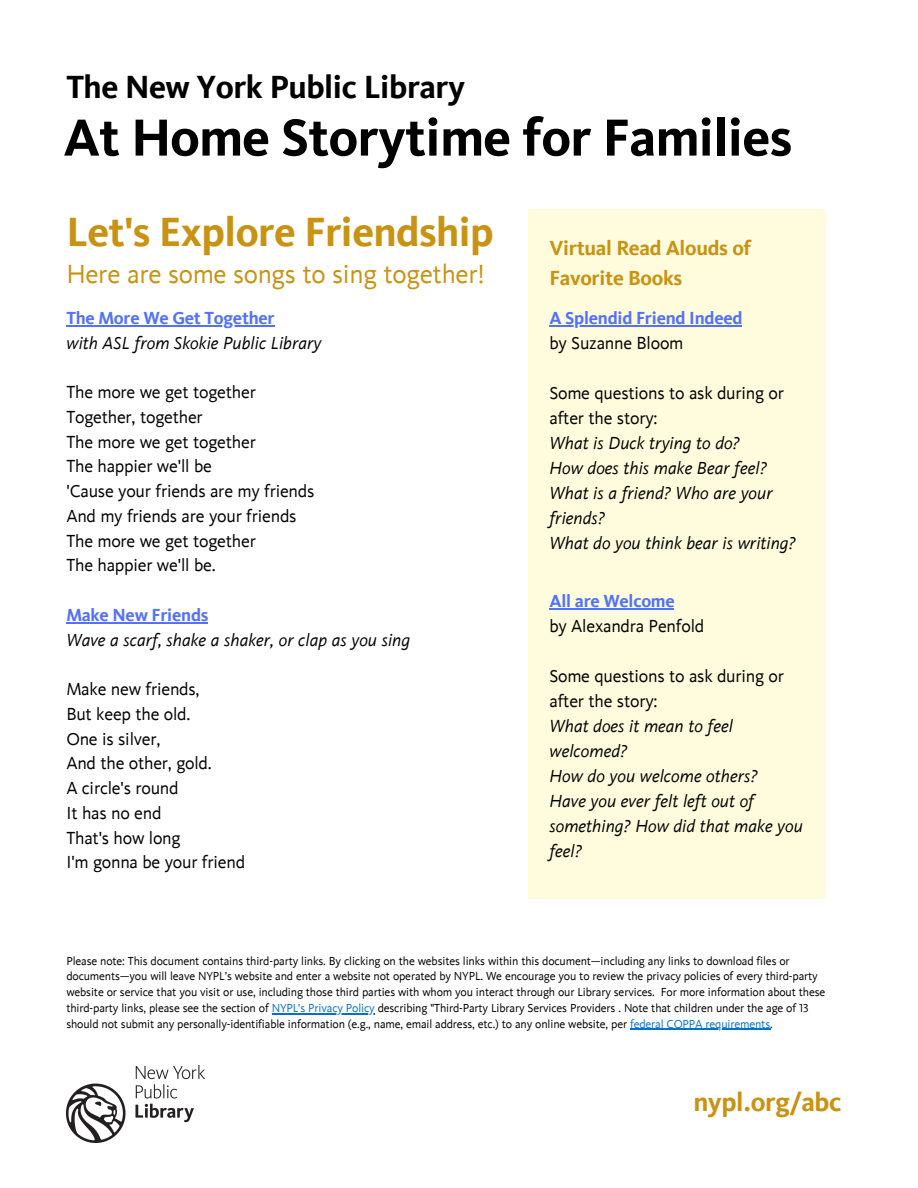
<style>
.page{position:relative;width:918px;height:1188px;background:#fff}
.page>*{position:absolute;margin:0;border:0;box-sizing:border-box;transform-origin:0 0}
.t1{font:700 54px "Kievitfor NYPL";color:#000}
.t2{font:700 42px "Kievitfor NYPL";color:#c99212}
.t3{font:700 33px "Kievitfor NYPL";color:#000}
.t4{font:27px "Kievitfor NYPL";color:#c99212}
.t5{font:700 27px "Kievitfor NYPL";color:#c99212}
.t6{font:700 21px/29.1px "Kievitfor NYPL";color:#c99212}
.t7{font:18px/24.8px "Kievitfor NYPL";color:#000}
.t8{font:italic 18px/25px "Kievitfor NYPL";color:#000}
.t9{font:700 18px "Kievitfor NYPL";color:#5271ff}
.t10{font:12px/15.8px "Kievitfor NYPL";color:#000}
.s1{color:#0071ce}
</style>
<div class="page">
<img style="left:66px;top:1065px;width:139px;height:78px">
<div style="left:529px;top:210px;width:297px;height:689px;background:#fffcde"></div>
<hr style="left:66px;top:325px;width:208px;height:1px;background:#5271ff">
<hr style="left:66px;top:622px;width:142px;height:1px;background:#5271ff">
<hr style="left:549px;top:325px;width:193px;height:2px;background:#5271ff">
<hr style="left:549px;top:608px;width:125px;height:2px;background:#5271ff">
<hr style="left:272px;top:1013px;width:103px;height:1px;background:#0071ce">
<hr style="left:630px;top:1029px;width:140px;height:1px;background:#0071ce">
<h3 class="t3" style="left:66px;top:71px;width:400px">The New York Public Library</h3>
<h1 class="t1" style="left:63px;top:111px;width:730px">At Home Storytime for Families</h1>
<h2 class="t2" style="left:66px;top:211px;width:428px">Let's Explore Friendship</h2>
<h3 class="t4" style="left:66px;top:261px;width:420px">Here are some songs to sing together!</h3>
<h3 class="t9" style="left:66px;top:309px;width:210px">The More We Get Together</h3>
<h3 class="t8" style="left:66px;top:331px;width:256px">with ASL from Skokie Public Library</h3>
<h3 class="t7" style="left:66px;top:381px;width:249px">The more we get together<br>Together, together<br>The more we get together<br>The happier we'll be<br>'Cause your friends are my friends<br>And my friends are your friends<br>The more we get together<br>The happier we'll be.</h3>
<h3 class="t9" style="left:66px;top:606px;width:143px">Make New Friends</h3>
<h3 class="t8" style="left:66px;top:628px;width:345px">Wave a scarf, shake a shaker, or clap as you sing</h3>
<h3 class="t7" style="left:66px;top:678px;width:180px">Make new friends,<br>But keep the old.<br>One is silver,<br>And the other, gold.<br>A circle's round<br>It has no end<br>That's how long<br>I'm gonna be your friend</h3>
<h3 class="t6" style="left:549px;top:235px;width:203px">Virtual Read Alouds of<br>Favorite Books</h3>
<h3 class="t9" style="left:549px;top:309px;width:194px">A Splendid Friend Indeed</h3>
<h3 class="t7" style="left:549px;top:332px;width:135px">by Suzanne Bloom</h3>
<h3 class="t7" style="left:549px;top:382px;width:236px">Some questions to ask during or after the story:</h3>
<h3 class="t8" style="left:549px;top:432px;width:248px">What is Duck trying to do?<br>How does this make Bear feel?<br>What is a friend? Who are your friends?<br>What do you think bear is writing?</h3>
<h3 class="t9" style="left:549px;top:592px;width:126px">All are Welcome</h3>
<h3 class="t7" style="left:549px;top:615px;width:156px">by Alexandra Penfold</h3>
<h3 class="t7" style="left:549px;top:665px;width:236px">Some questions to ask during or after the story:</h3>
<h3 class="t8" style="left:549px;top:715px;width:255px">What does it mean to feel welcomed?<br>How do you welcome others?<br>Have you ever felt left out of something? How did that make you feel?</h3>
<p class="t10" style="left:66px;top:954px;width:760px">Please note: This document contains third-party links. By clicking on the websites links within this document—including any links to download files or documents—you will leave NYPL’s website and enter a website not operated by NYPL. We encourage you to review the privacy policies of every third-party website or service that you visit or use, including those third parties with whom you interact through our Library services. For more information about these third-party links, please see the section of <span class="s1">NYPL's Privacy Policy</span> describing "Third-Party Library Services Providers . Note that children under the age of 13 should not submit any personally-identifiable information (e.g., name, email address, etc.) to any online website, per <span class="s1">federal COPPA requirements</span>.</p>
<h3 class="t5" style="left:693px;top:1089px;width:149px">nypl.org/abc</h3>
</div>
